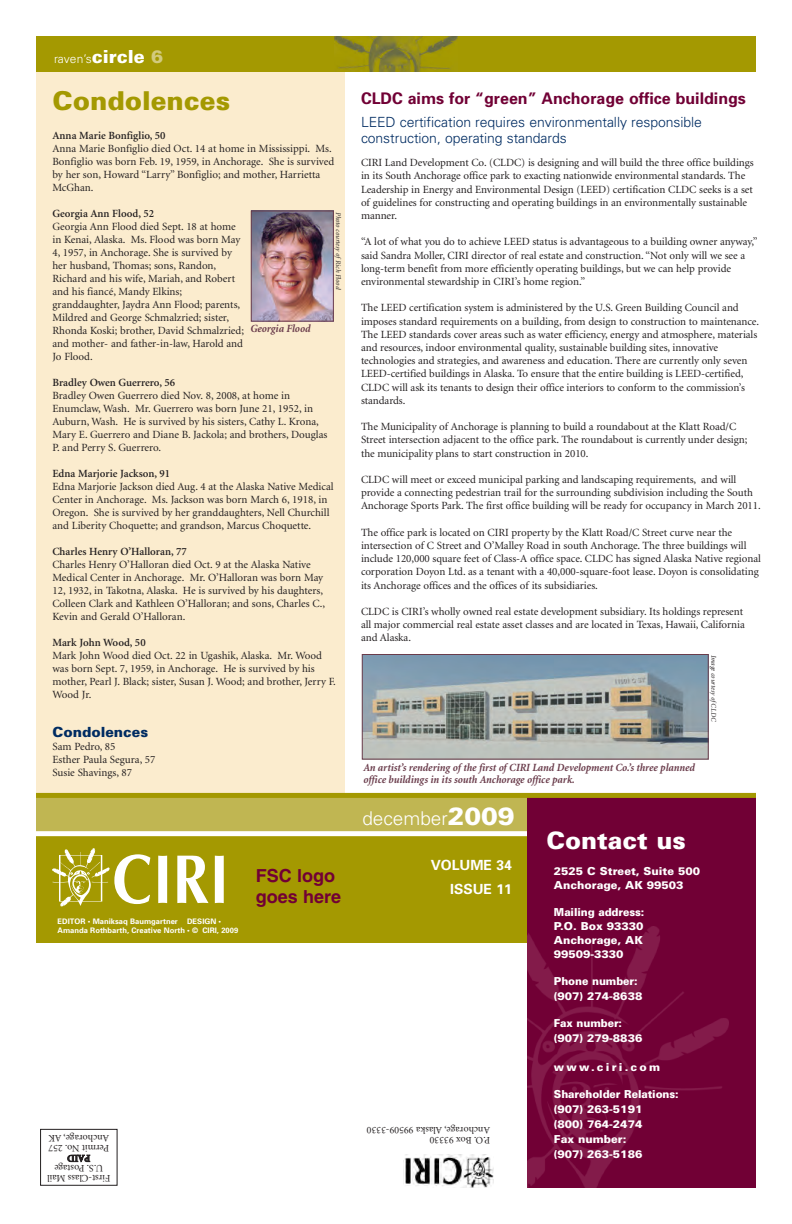
<style>
.page{position:relative;width:792px;height:1224px;background:#fff}
.page>*{position:absolute;margin:0;border:0;box-sizing:border-box;transform-origin:0 0}
.t1{font:900 26px "Univers";color:#a49901}
.t2{font:900 24px "Univers";color:#fff}
.t3{font:300 19px "Univers";color:#fff}
.t4{font:700 18px/21.6px "Helvetica";color:#710035}
.t5{font:700 16px "Univers";color:#710035}
.t6{font:300 14px/16px "Univers";letter-spacing:-.005em;color:#002c62}
.t7{font:700 14px/24px "Univers";color:#fff;text-align:right}
.t8{font:900 14px "Univers";color:#002c62}
.t9{font:300 12px "Univers";color:#fff}
.t10{font:11px/13px "Minion";letter-spacing:-.005em;color:#231f20}
.t11{font:900 11px/15px "Univers";color:#fff;scale:.95 1}
.t12{font:italic 700 11px/12px "Minion";letter-spacing:-.005em;color:#6a3c4b;scale:.95 1}
.t13{font:600 11px "Minion";color:#231f20}
.t14{font:900 11px/14px "Univers";color:#fff}
.t15{font:900 11px "Univers";letter-spacing:.2em;color:#fff}
.t16{font:10px/10px "Minion";color:#231f20}
.t17{font:600 10px "Minion";color:#231f20}
.t18{font:700 7.6px/9.1px "Univers";color:#fff}
.t19{font:italic 7px "Minion";letter-spacing:-.01em;color:#231f20}
.s1{font-weight:900;font-size:18px}
.s2{font-weight:900;font-size:18px;color:#d2ca7e}
.s3{font-weight:900;font-size:25px}
</style>
<div class="page">
<div style="left:36px;top:69px;width:309px;height:741px;background:#fbecce"></div>
<div style="left:36px;top:830px;width:491px;height:113px;background:#a49901"></div>
<svg style="left:52px;top:848px;width:98px;height:59px"></svg>
<svg style="left:158px;top:856px;width:9px;height:47px"></svg>
<svg style="left:177px;top:855px;width:32px;height:48px"></svg>
<svg style="left:215px;top:856px;width:9px;height:47px"></svg>
<div style="left:36px;top:796px;width:491px;height:38px;background:#c0b652"></div>
<div style="left:27px;top:831px;width:505px;height:5px;background:#fff"></div>
<div style="left:527px;top:797px;width:229px;height:391px;background:#710035"></div>
<img style="left:527px;top:927px;width:201px;height:261px">
<div style="left:40px;top:1129px;width:77px;height:57px;border:1px solid #231f20"></div>
<img style="left:403px;top:1154px;width:91px;height:34px">
<div style="left:36px;top:36px;width:720px;height:36px;background:#a49901"></div>
<img style="left:334px;top:36px;width:124px;height:36px">
<div style="left:36px;top:793px;width:720px;height:5px;background:#a49901"></div>
<img style="left:253px;top:213px;width:79px;height:106px">
<div style="left:251px;top:211px;width:83px;height:110px;border:1px solid #6a3c4b"></div>
<img style="left:364px;top:656px;width:342px;height:101px">
<div style="left:362px;top:654px;width:346px;height:105px;border:1px solid #6a3c4b"></div>
<p class="t9" style="left:54px;top:55px;width:111px">raven’s<span class="s1">circle</span> <span class="s2">6</span></p>
<h1 class="t1" style="left:52px;top:92px;width:179px">Condolences</h1>
<p class="t13" style="left:52px;top:132px;width:115px">Anna Marie Bonfiglio, 50</p>
<p class="t10" style="left:52px;top:143px;width:283px">Anna Marie Bonfiglio died Oct. 14 at home in Mississippi. Ms.<br>Bonfiglio was born Feb. 19, 1959, in Anchorage. She is survived by her son, Howard “Larry” Bonfiglio; and mother, Harrietta McGhan.</p>
<p class="t13" style="left:52px;top:210px;width:103px">Georgia Ann Flood, 52</p>
<p class="t10" style="left:52px;top:221px;width:193px">Georgia Ann Flood died Sept. 18 at home in Kenai, Alaska. Ms. Flood was born May 4, 1957, in Anchorage. She is survived by her husband, Thomas; sons, Randon, Richard and his wife, Mariah, and Robert and his fiancé, Mandy Elkins; granddaughter, Jaydra Ann Flood; parents, Mildred and George Schmalzried; sister, Rhonda Koski; brother, David Schmalzried; and mother- and father-in-law, Harold and Jo Flood.</p>
<p class="t13" style="left:52px;top:379px;width:124px">Bradley Owen Guerrero, 56</p>
<p class="t10" style="left:52px;top:390px;width:277px">Bradley Owen Guerrero died Nov. 8, 2008, at home in Enumclaw, Wash. Mr. Guerrero was born June 21, 1952, in Auburn, Wash. He is survived by his sisters, Cathy L. Krona, Mary E. Guerrero and Diane B. Jackola; and brothers, Douglas P. and Perry S. Guerrero.</p>
<p class="t13" style="left:52px;top:470px;width:119px">Edna Marjorie Jackson, 91</p>
<p class="t10" style="left:52px;top:481px;width:283px">Edna Marjorie Jackson died Aug. 4 at the Alaska Native Medical Center in Anchorage. Ms. Jackson was born March 6, 1918, in Oregon. She is survived by her granddaughters, Nell Churchill and Liberity Choquette; and grandson, Marcus Choquette.</p>
<p class="t13" style="left:52px;top:548px;width:136px">Charles Henry O’Halloran, 77</p>
<p class="t10" style="left:52px;top:559px;width:274px">Charles Henry O’Halloran died Oct. 9 at the Alaska Native Medical Center in Anchorage. Mr. O’Halloran was born May 12, 1932, in Takotna, Alaska. He is survived by his daughters, Colleen Clark and Kathleen O’Halloran; and sons, Charles C., Kevin and Gerald O’Halloran.</p>
<p class="t13" style="left:52px;top:639px;width:95px">Mark John Wood, 50</p>
<p class="t10" style="left:52px;top:650px;width:285px">Mark John Wood died Oct. 22 in Ugashik, Alaska. Mr. Wood was born Sept. 7, 1959, in Anchorage. He is survived by his mother, Pearl J. Black; sister, Susan J. Wood; and brother, Jerry F.<br>Wood Jr.</p>
<p class="t8" style="left:52px;top:727px;width:97px">Condolences</p>
<p class="t10" style="left:52px;top:741px;width:104px">Sam Pedro, 85<br>Esther Paula Segura, 57<br>Susie Shavings, 87</p>
<p class="t19" style="left:341px;top:212px;width:79px;rotate:90deg">Photo courtesy of Rich Flood</p>
<p class="t12" style="left:250px;top:323px;width:65px">Georgia Flood</p>
<h3 class="t5" style="left:361px;top:92px;width:386px">CLDC aims for “green” Anchorage office buildings</h3>
<p class="t6" style="left:361px;top:115px;width:342px">LEED certification requires environmentally responsible construction, operating standards</p>
<p class="t10" style="left:361px;top:157px;width:394px">CIRI Land Development Co. (CLDC) is designing and will build the three office buildings in its South Anchorage office park to exacting nationwide environmental standards. The Leadership in Energy and Environmental Design (LEED) certification CLDC seeks is a set of guidelines for constructing and operating buildings in an environmentally sustainable manner.</p>
<p class="t10" style="left:361px;top:236px;width:398px">“A lot of what you do to achieve LEED status is advantageous to a building owner anyway,” said Sandra Moller, CIRI director of real estate and construction. “Not only will we see a long-term benefit from more efficiently operating buildings, but we can help provide environmental stewardship in CIRI’s home region.”</p>
<p class="t10" style="left:361px;top:302px;width:400px">The LEED certification system is administered by the U.S. Green Building Council and imposes standard requirements on a building, from design to construction to maintenance.<br>The LEED standards cover areas such as water efficiency, energy and atmosphere, materials and resources, indoor environmental quality, sustainable building sites, innovative technologies and strategies, and awareness and education. There are currently only seven LEED-certified buildings in Alaska. To ensure that the entire building is LEED-certified, CLDC will ask its tenants to design their office interiors to conform to the commission’s standards.</p>
<p class="t10" style="left:361px;top:421px;width:388px">The Municipality of Anchorage is planning to build a roundabout at the Klatt Road/C<br>Street intersection adjacent to the office park. The roundabout is currently under design; the municipality plans to start construction in 2010.</p>
<p class="t10" style="left:361px;top:474px;width:401px">CLDC will meet or exceed municipal parking and landscaping requirements, and will provide a connecting pedestrian trail for the surrounding subdivision including the South<br>Anchorage Sports Park. The first office building will be ready for occupancy in March 2011.</p>
<p class="t10" style="left:361px;top:527px;width:401px">The office park is located on CIRI property by the Klatt Road/C Street curve near the intersection of C Street and O’Malley Road in south Anchorage. The three buildings will include 120,000 square feet of Class-A office space. CLDC has signed Alaska Native regional corporation Doyon Ltd. as a tenant with a 40,000-square-foot lease. Doyon is consolidating its Anchorage offices and the offices of its subsidiaries.</p>
<p class="t10" style="left:361px;top:606px;width:385px">CLDC is CIRI’s wholly owned real estate development subsidiary. Its holdings represent all major commercial real estate asset classes and are located in Texas, Hawaii, California and Alaska.</p>
<p class="t19" style="left:716px;top:655px;width:68px;rotate:90deg">Image courtesy of CLDC</p>
<p class="t12" style="left:363px;top:762px;width:350px">An artist’s rendering of the first of CIRI Land Development Co.’s three planned office buildings in its south Anchorage office park.</p>
<p class="t18" style="left:58px;top:917px;width:182px">EDITOR • Maniksaq Baumgartner DESIGN •<br>Amanda Rothbarth, Creative North • © CIRI, 2009</p>
<h3 class="t4" style="left:256px;top:866px;width:87px">FSC logo goes here</h3>
<h3 class="t3" style="left:362px;top:812px;width:154px">december<span class="s3">2009</span></h3>
<p class="t7" style="left:431px;top:854px;width:83px">VOLUME 34<br>ISSUE 11</p>
<p class="t16" style="left:109px;top:1152px;width:62px;rotate:-180deg">Permit No. 257<br>Anchorage, AK</p>
<p class="t16" style="left:490px;top:1144px;width:125px;rotate:-180deg">P.O. Box 93330<br>Anchorage, Alaska 99509-3330</p>
<p class="t17" style="left:90px;top:1162px;width:25px;rotate:-180deg">AP DI</p>
<p class="t16" style="left:110px;top:1182px;width:65px;text-align:center;rotate:-180deg">First-Class Mail<br>U.S. Postage</p>
<h2 class="t2" style="left:546px;top:832px;width:141px">Contact us</h2>
<p class="t14" style="left:554px;top:865px;width:148px">2525 C Street, Suite 500<br>Anchorage, AK 99503</p>
<p class="t11" style="left:554px;top:906px;width:97px;line-height:14px">Mailing address:<br>P.O. Box 93330<br>Anchorage, AK<br>99509-3330</p>
<p class="t11" style="left:554px;top:974px;width:95px">Phone number: (907) 274-8638</p>
<p class="t11" style="left:554px;top:1016px;width:95px">Fax number: (907) 279-8836</p>
<p class="t15" style="left:554px;top:1063px;width:108px">www.ciri.com</p>
<p class="t11" style="left:554px;top:1087px;width:133px">Shareholder Relations: (907) 263-5191<br>(800) 764-2474<br>Fax number:<br>(907) 263-5186</p>
</div>
